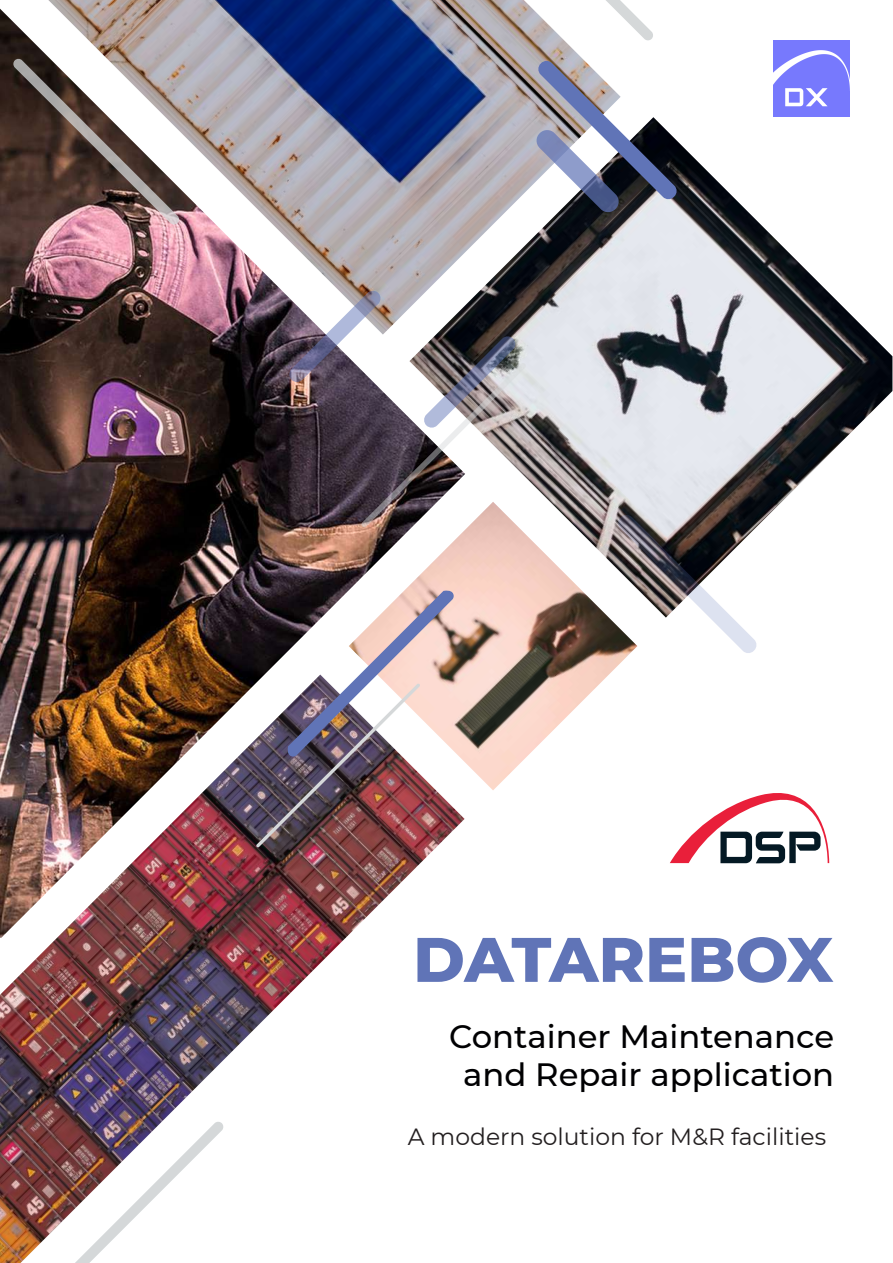
<style>
.page{position:relative;width:893px;height:1263px;background:#fff}
.page>*{position:absolute;margin:0;border:0;box-sizing:border-box;transform-origin:0 0}
.t1{font:800 62.85px "Montserrat";letter-spacing:-.005em;color:#6074b7}
.t2{font:500 32.25px/38.7px "Montserrat";color:#000002;text-align:center}
.t3{font:23.4px "Montserrat";color:#231f20}
</style>
<div class="page">
<img style="left:773px;top:41px;width:76px;height:76px">
<img style="left:526px;top:141px;width:366px;height:387px">
<img style="left:465px;top:502px;width:172px;height:288px">
<img style="left:0;top:938px;width:346px;height:325px">
<img style="left:0;top:9px;width:465px;height:929px">
<img style="left:48px;top:0;width:573px;height:335px">
<svg style="left:618px;top:515px;width:138px;height:138px"></svg>
<svg style="left:537px;top:60px;width:140px;height:152px"></svg>
<svg style="left:57px;top:1121px;width:167px;height:142px"></svg>
<svg style="left:487px;top:0;width:166px;height:41px"></svg>
<svg style="left:13px;top:59px;width:166px;height:166px"></svg>
<img style="left:289px;top:291px;width:237px;height:236px">
<img style="left:256px;top:590px;width:198px;height:257px">
<svg style="left:670px;top:793px;width:159px;height:70px"></svg>
<h1 class="t1" style="left:413px;top:913px;width:422px">DATAREBOX</h1>
<p class="t2" style="left:449px;top:1016px;width:387px">Container Maintenance and Repair application</p>
<p class="t3" style="left:408px;top:1121px;width:420px">A modern solution for M&amp;R facilities</p>
</div>
